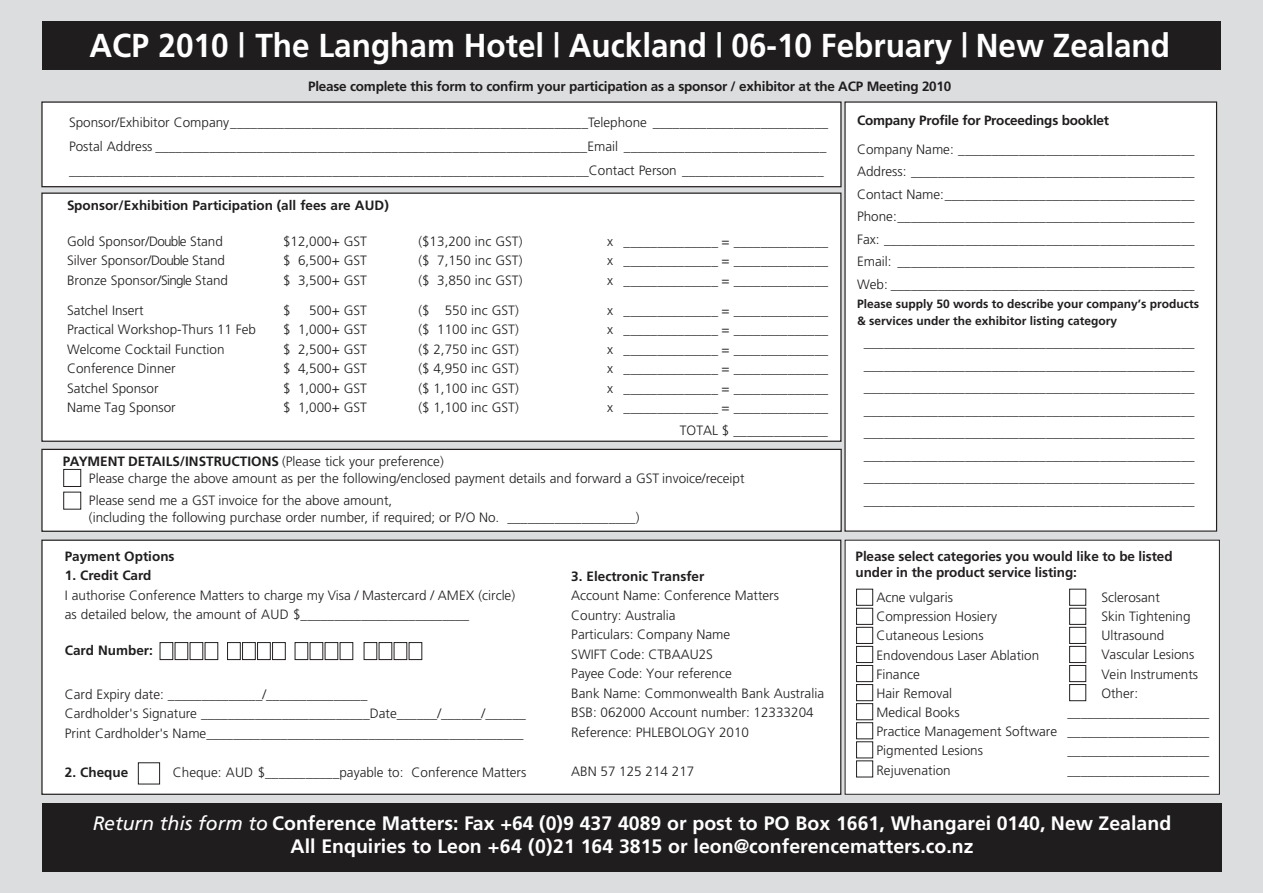
<style>
.page{position:relative;width:1263px;height:893px;background:#dcdddf}
.page>*{position:absolute;margin:0;border:0;box-sizing:border-box;transform-origin:0 0}
.t1{font:700 33.15px "Frutiger";color:#fff;scale:.95 1}
.t2{font:700 19.5px/23.4px "Frutiger";color:#fff;text-align:center}
.t3{font:300 13.5px/22.5px "Frutiger";color:#201d1e}
.t4{font:700 13.5px "Frutiger";letter-spacing:-.015em;color:#201d1e}
.t5{font:700 13.5px/16.2px "Frutiger";letter-spacing:-.005em;color:#231f20}
.t6{font:700 12px/16.5px "Frutiger";color:#201d1e}
.s1{font-weight:700}
.s2{font-weight:400;font-style:italic}
</style>
<div class="page">
<div style="left:42px;top:102px;width:799px;height:85px;background:#fff"></div>
<div style="left:41px;top:101px;width:800px;height:86px;border:1px solid #231f20"></div>
<div style="left:42px;top:193px;width:799px;height:248px;background:#fff"></div>
<div style="left:41px;top:193px;width:800px;height:249px;border:1px solid #231f20"></div>
<div style="left:42px;top:449px;width:799px;height:82px;background:#fff"></div>
<div style="left:41px;top:449px;width:801px;height:83px;border:1px solid #231f20"></div>
<div style="left:42px;top:540px;width:799px;height:254px;background:#fff"></div>
<div style="left:41px;top:540px;width:800px;height:255px;border:1px solid #231f20"></div>
<div style="left:845px;top:540px;width:374px;height:254px;background:#fff"></div>
<div style="left:845px;top:540px;width:375px;height:255px;border:1px solid #231f20"></div>
<div style="left:42px;top:803px;width:1180px;height:68px;background:#201d1e"></div>
<div style="left:42px;top:21px;width:1178px;height:49px;background:#201d1e"></div>
<div style="left:138px;top:762px;width:22px;height:22px;border:1px solid #231f20"></div>
<svg style="left:159px;top:642px;width:264px;height:18px"></svg>
<svg style="left:63px;top:469px;width:18px;height:41px"></svg>
<div style="left:845px;top:102px;width:371px;height:429px;background:#fff"></div>
<svg style="left:856px;top:588px;width:230px;height:190px"></svg>
<h1 class="t1" style="left:89px;top:32px;width:1139px">ACP 2010 | The Langham Hotel | Auckland | 06-10 February | New Zealand</h1>
<p class="t4" style="left:308px;top:81px;width:645px">Please complete this form to confirm your participation as a sponsor / exhibitor at the ACP Meeting 2010</p>
<p class="t3" style="left:69px;top:111px;width:761px;line-height:24px">Sponsor/Exhibitor Company_____________________________________________________Telephone __________________________<br>Postal Address ________________________________________________________________Email ______________________________ _____________________________________________________________________________Contact Person _____________________</p>
<p class="t4" style="left:67px;top:200px;width:323px">Sponsor/Exhibition Participation (all fees are AUD)</p>
<p class="t3" style="left:67px;top:231px;width:157px">Gold Sponsor/Double Stand</p>
<p class="t3" style="left:283px;top:231px;width:85px">$12,000+ GST</p>
<p class="t3" style="left:418px;top:231px;width:106px">($13,200 inc GST)</p>
<p class="t3" style="left:607px;top:231px;width:223px">x ______________ = ______________</p>
<p class="t3" style="left:67px;top:250px;width:160px">Silver Sponsor/Double Stand</p>
<p class="t3" style="left:283px;top:250px;width:85px">$ 6,500+ GST</p>
<p class="t3" style="left:418px;top:250px;width:106px">($ 7,150 inc GST)</p>
<p class="t3" style="left:607px;top:250px;width:223px">x ______________ = ______________</p>
<p class="t3" style="left:67px;top:270px;width:163px">Bronze Sponsor/Single Stand</p>
<p class="t3" style="left:283px;top:270px;width:85px">$ 3,500+ GST</p>
<p class="t3" style="left:418px;top:270px;width:106px">($ 3,850 inc GST)</p>
<p class="t3" style="left:607px;top:270px;width:223px">x ______________ = ______________</p>
<p class="t3" style="left:67px;top:300px;width:78px">Satchel Insert</p>
<p class="t3" style="left:283px;top:300px;width:9px">$</p>
<p class="t3" style="left:309px;top:300px;width:59px">500+ GST</p>
<p class="t3" style="left:418px;top:300px;width:102px">($ 550 inc GST)</p>
<p class="t3" style="left:607px;top:300px;width:223px">x ______________ = ______________</p>
<p class="t3" style="left:67px;top:319px;width:191px">Practical Workshop-Thurs 11 Feb</p>
<p class="t3" style="left:283px;top:319px;width:85px">$ 1,000+ GST</p>
<p class="t3" style="left:418px;top:319px;width:102px">($ 1100 inc GST)</p>
<p class="t3" style="left:607px;top:319px;width:223px">x ______________ = ______________</p>
<p class="t3" style="left:67px;top:339px;width:159px">Welcome Cocktail Function</p>
<p class="t3" style="left:283px;top:339px;width:85px">$ 2,500+ GST</p>
<p class="t3" style="left:418px;top:339px;width:102px">($ 2,750 inc GST)</p>
<p class="t3" style="left:607px;top:339px;width:223px">x ______________ = ______________</p>
<p class="t3" style="left:67px;top:358px;width:110px">Conference Dinner</p>
<p class="t3" style="left:283px;top:358px;width:85px">$ 4,500+ GST</p>
<p class="t3" style="left:418px;top:358px;width:102px">($ 4,950 inc GST)</p>
<p class="t3" style="left:607px;top:358px;width:223px">x ______________ = ______________</p>
<p class="t3" style="left:67px;top:378px;width:93px">Satchel Sponsor</p>
<p class="t3" style="left:283px;top:378px;width:85px">$ 1,000+ GST</p>
<p class="t3" style="left:418px;top:378px;width:102px">($ 1,100 inc GST)</p>
<p class="t3" style="left:607px;top:378px;width:223px">x ______________ = ______________</p>
<p class="t3" style="left:67px;top:397px;width:110px">Name Tag Sponsor</p>
<p class="t3" style="left:283px;top:397px;width:85px">$ 1,000+ GST</p>
<p class="t3" style="left:418px;top:397px;width:102px">($ 1,100 inc GST)</p>
<p class="t3" style="left:607px;top:397px;width:223px;text-align:right">x ______________ = ______________<br>TOTAL $ ______________</p>
<p class="t3" style="left:89px;top:454px;width:657px;line-height:16.5px;text-indent:-26px"><span class="s1">PAYMENT DETAILS/INSTRUCTIONS</span> (Please tick your preference)<br>Please charge the above amount as per the following/enclosed payment details and forward a GST invoice/receipt</p>
<p class="t3" style="left:89px;top:493px;width:552px;line-height:16.5px">Please send me a GST invoice for the above amount,<br>(including the following purchase order number, if required; or P/O No. ___________________)</p>
<p class="t4" style="left:65px;top:550px;width:111px">Payment Options</p>
<p class="t4" style="left:65px;top:570px;width:88px">1. Credit Card</p>
<p class="t3" style="left:65px;top:586px;width:452px;line-height:19.5px">I authorise Conference Matters to charge my Visa / Mastercard / AMEX (circle) as detailed below, the amount of AUD $_________________________</p>
<p class="t4" style="left:65px;top:645px;width:89px">Card Number:</p>
<p class="t3" style="left:65px;top:685px;width:462px;line-height:19.5px">Card Expiry date: ______________/_______________<br>Cardholder's Signature _________________________Date______/______/______<br>Print Cardholder's Name_______________________________________________</p>
<p class="t4" style="left:65px;top:766px;width:65px">2. Cheque</p>
<p class="t3" style="left:173px;top:762px;width:355px">Cheque: AUD $___________payable to: Conference Matters</p>
<p class="t4" style="left:571px;top:571px;width:135px">3. Electronic Transfer</p>
<p class="t3" style="left:571px;top:587px;width:254px;line-height:19.5px">Account Name: Conference Matters<br>Country: Australia<br>Particulars: Company Name<br>SWIFT Code: CTBAAU2S<br>Payee Code: Your reference<br>Bank Name: Commonwealth Bank Australia<br>BSB: 062000 Account number: 12333204<br>Reference: PHLEBOLOGY 2010</p>
<p class="t3" style="left:571px;top:761px;width:125px">ABN 57 125 214 217</p>
<p class="t4" style="left:857px;top:115px;width:254px">Company Profile for Proceedings booklet</p>
<p class="t3" style="left:857px;top:139px;width:339px;text-align:justify">Company Name: ___________________________________ Address: __________________________________________ Contact Name:_____________________________________ Phone:____________________________________________ Fax: ______________________________________________ Email: ____________________________________________ Web: _____________________________________________</p>
<p class="t6" style="left:857px;top:297px;width:344px">Please supply 50 words to describe your company’s products &amp; services under the exhibitor listing category</p>
<p class="t3" style="left:864px;top:332px;width:332px;text-align:justify">_________________________________________________ _________________________________________________ _________________________________________________ _________________________________________________ _________________________________________________ _________________________________________________ _________________________________________________ _________________________________________________</p>
<p class="t5" style="left:855px;top:549px;width:319px">Please select categories you would like to be listed under in the product service listing:</p>
<p class="t3" style="left:876px;top:589px;width:182px;line-height:19.2px">Acne vulgaris<br>Compression Hosiery<br>Cutaneous Lesions<br>Endovendous Laser Ablation<br>Finance<br>Hair Removal<br>Medical Books<br>Practice Management Software<br>Pigmented Lesions<br>Rejuvenation</p>
<p class="t3" style="left:1101px;top:587px;width:60px">Sclerosant</p>
<p class="t3" style="left:1101px;top:606px;width:91px">Skin Tightening</p>
<p class="t3" style="left:1101px;top:625px;width:65px">Ultrasound</p>
<p class="t3" style="left:1101px;top:645px;width:95px">Vascular Lesions</p>
<p class="t3" style="left:1101px;top:664px;width:98px">Vein Instruments</p>
<p class="t3" style="left:1101px;top:683px;width:38px">Other:</p>
<p class="t3" style="left:1067px;top:702px;width:143px">_____________________</p>
<p class="t3" style="left:1067px;top:721px;width:143px">_____________________</p>
<p class="t3" style="left:1067px;top:741px;width:143px">_____________________</p>
<p class="t3" style="left:1067px;top:760px;width:143px">_____________________</p>
<h2 class="t2" style="left:93px;top:813px;width:1080px"><span class="s2">Return this form to</span> Conference Matters: Fax +64 (0)9 437 4089 or post to PO Box 1661, Whangarei 0140, New Zealand<br>All Enquiries to Leon +64 (0)21 164 3815 or leon@conferencematters.co.nz</h2>
</div>
